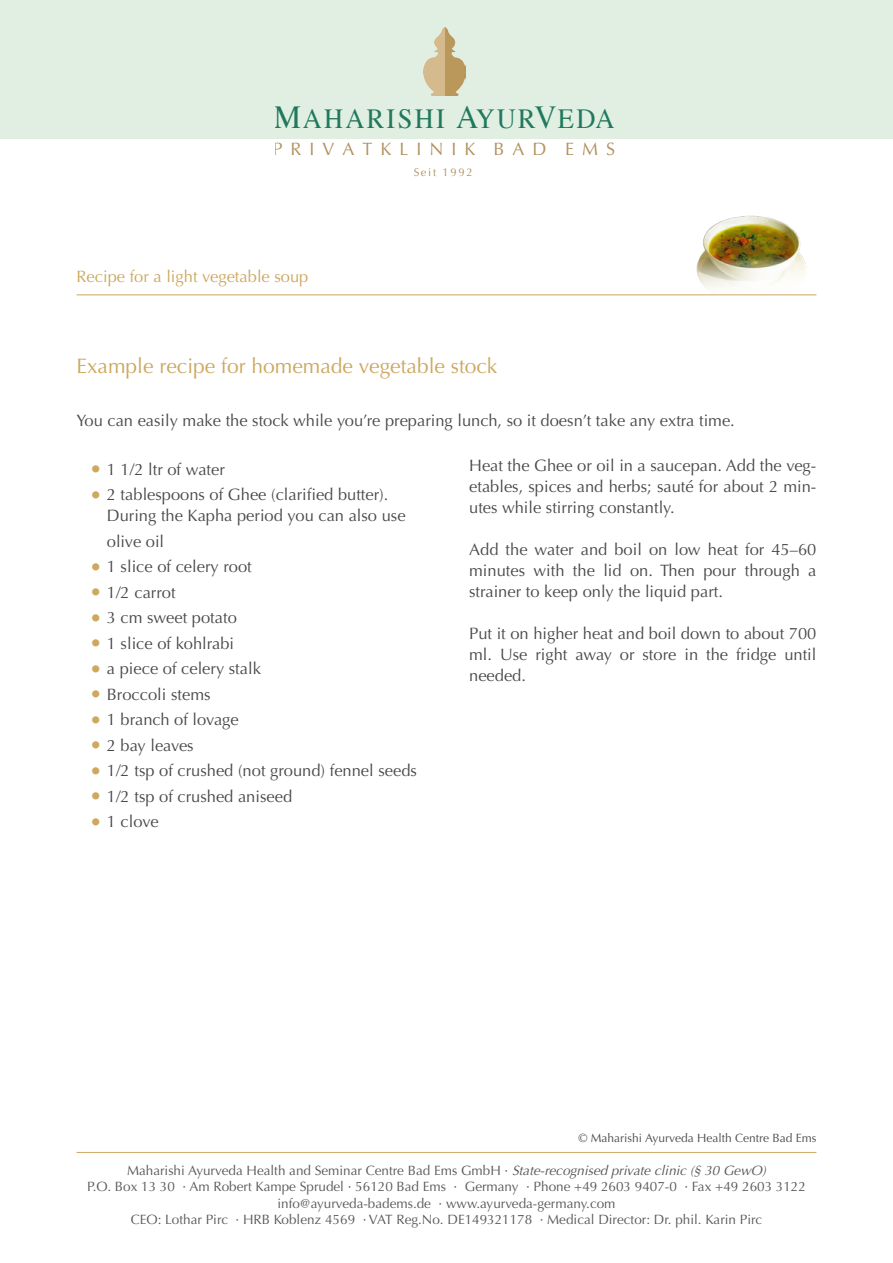
<style>
.page{position:relative;width:893px;height:1263px;background:#fff}
.page>*{position:absolute;margin:0;border:0;box-sizing:border-box;transform-origin:0 0}
.t1{font:27.6px "Times";letter-spacing:.085em;color:#21785e;scale:.96 1}
.t2{font:21px "Optima";color:#cda85e}
.t3{font:18px "Optima";letter-spacing:.45em;color:#b1905d}
.t4{font:16.5px/21px "Optima";color:#484948;text-align:justify}
.t5{font:16.5px "Optima";color:#cda85e}
.t6{font:13.5px/16.5px "Optima";color:#575756;text-align:center}
.t7{font:12px "Optima";color:#4a4a49}
.t8{font:11.25px "Optima";letter-spacing:.15em;color:#b1905d}
.s1{font-size:32.1px}
.s2{font-size:21px;color:#cda85e}
.s3{font-style:italic}
</style>
<div class="page">
<div style="left:0;top:0;width:893px;height:138px;background:#e0efe2"></div>
<img style="left:445px;top:28px;width:21px;height:68px">
<img style="left:424px;top:28px;width:21px;height:68px">
<hr style="left:77px;top:1152px;width:739px;height:1px;background:#cda85e">
<hr style="left:77px;top:294px;width:739px;height:1px;background:#cda85e">
<img style="left:693px;top:215px;width:119px;height:80px">
<h1 class="t1" style="left:274px;top:93px;width:357px"><span class="s1">M</span>AHARISHI <span class="s1">A</span>YUR<span class="s1">V</span>EDA</h1>
<p class="t3" style="left:273px;top:139px;width:344px">PRIVATKLINIK BAD EMS</p>
<p class="t8" style="left:414px;top:165px;width:60px">Seit 1992</p>
<p class="t5" style="left:77px;top:267px;width:233px">Recipe for a light vegetable soup</p>
<p class="t2" style="left:77px;top:354px;width:422px">Example recipe for homemade vegetable stock</p>
<p class="t4" style="left:77px;top:410px;width:660px">You can easily make the stock while you’re preparing lunch, so it doesn’t take any extra time.</p>
<p class="t4" style="left:90px;top:459px;width:137px"><span class="s2">•</span> 1 1/2 ltr of water</p>
<p class="t4" style="left:107px;top:484px;width:300px;text-indent:-17px"><span class="s2">•</span> 2 tablespoons of Ghee (clarified butter).<br>During the Kapha period you can also use</p>
<p class="t4" style="left:107px;top:531px;width:59px">olive oil</p>
<p class="t4" style="left:90px;top:556px;width:164px"><span class="s2">•</span> 1 slice of celery root</p>
<p class="t4" style="left:90px;top:582px;width:88px"><span class="s2">•</span> 1/2 carrot</p>
<p class="t4" style="left:90px;top:607px;width:149px"><span class="s2">•</span> 3 cm sweet potato</p>
<p class="t4" style="left:90px;top:633px;width:146px"><span class="s2">•</span> 1 slice of kohlrabi</p>
<p class="t4" style="left:90px;top:658px;width:173px"><span class="s2">•</span> a piece of celery stalk</p>
<p class="t4" style="left:90px;top:684px;width:122px"><span class="s2">•</span> Broccoli stems</p>
<p class="t4" style="left:90px;top:709px;width:151px"><span class="s2">•</span> 1 branch of lovage</p>
<p class="t4" style="left:90px;top:735px;width:106px"><span class="s2">•</span> 2 bay leaves</p>
<p class="t4" style="left:90px;top:760px;width:329px"><span class="s2">•</span> 1/2 tsp of crushed (not ground) fennel seeds</p>
<p class="t4" style="left:90px;top:786px;width:204px"><span class="s2">•</span> 1/2 tsp of crushed aniseed</p>
<p class="t4" style="left:90px;top:811px;width:71px"><span class="s2">•</span> 1 clove</p>
<p class="t4" style="left:469px;top:455px;width:349px">Heat the Ghee or oil in a saucepan. Add the veg&shy;etables, spices and herbs; sauté for about 2 min&shy;utes while stirring constantly.</p>
<p class="t4" style="left:469px;top:539px;width:349px">Add the water and boil on low heat for 45–60 minutes with the lid on. Then pour through a strainer to keep only the liquid part.</p>
<p class="t4" style="left:469px;top:623px;width:349px">Put it on higher heat and boil down to about 700 ml. Use right away or store in the fridge until needed.</p>
<p class="t7" style="left:579px;top:1131px;width:239px">© Maharishi Ayurveda Health Centre Bad Ems</p>
<p class="t6" style="left:87px;top:1162px;width:720px">Maharishi Ayurveda Health and Seminar Centre Bad Ems GmbH · <span class="s3">State-recognised private clinic (§ 30 GewO)<br></span>P.O. Box 13 30 · Am Robert Kampe Sprudel · 56120 Bad Ems · Germany · Phone +49 2603 9407-0 · Fax +49 2603 3122 info@ayurveda-badems.de · www.ayurveda-germany.com<br>CEO: Lothar Pirc · HRB Koblenz 4569 · VAT Reg.No. DE149321178 · Medical Director: Dr. phil. Karin Pirc</p>
</div>
